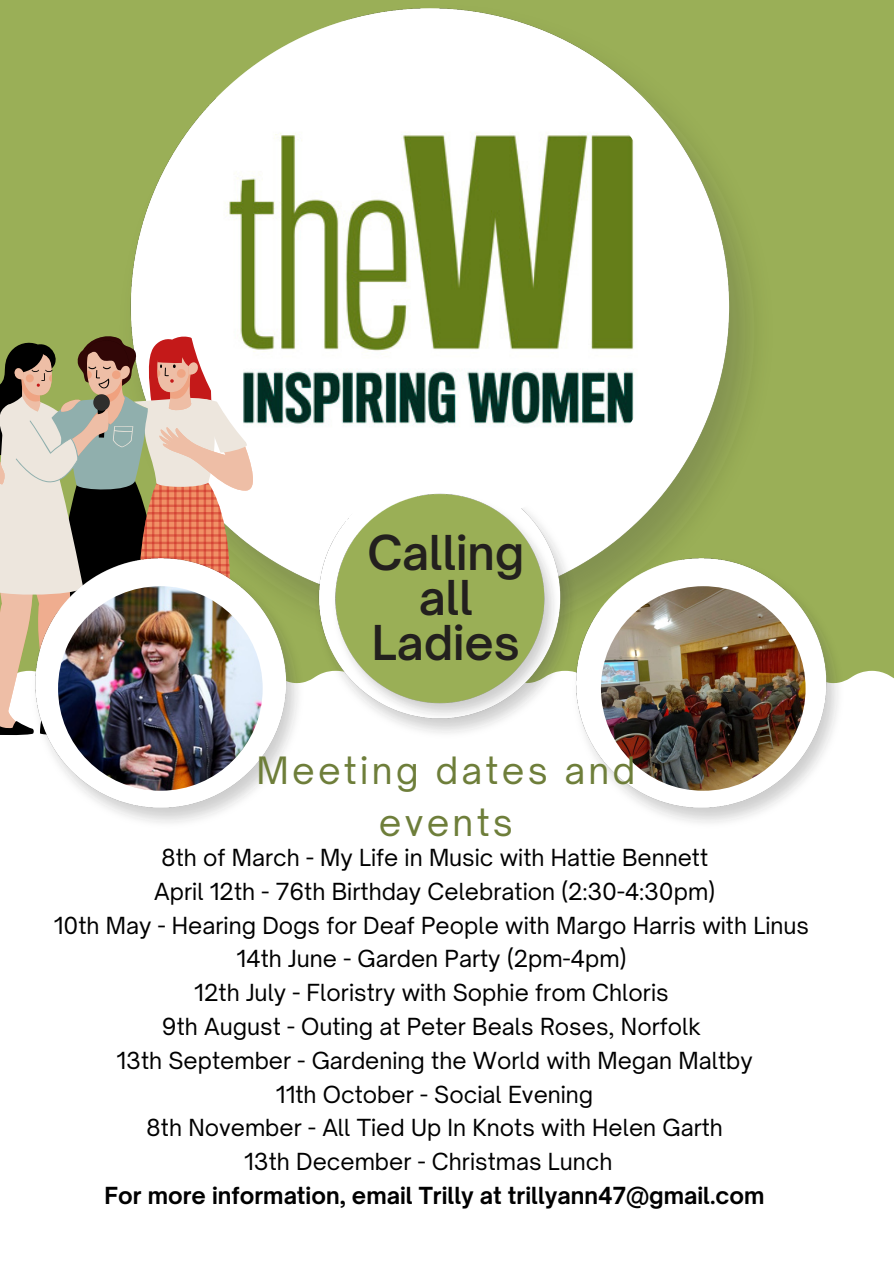
<style>
.page{position:relative;width:894px;height:1264px;background:#fff}
.page>*{position:absolute;margin:0;border:0;box-sizing:border-box;transform-origin:0 0}
.t1{font:600 45.9px/44.8px "Open Sauce One";color:#23201e;text-align:center}
.t2{font:36px/52.9px "Open Sauce One";letter-spacing:.09em;color:#6e7e3a;text-align:center}
.t3{font:22.5px/33.8px "Open Sauce One";color:#000;text-align:center}
.t4{font:700 22.5px "Open Sauce One";color:#000}
</style>
<div class="page">
<div style="left:0;top:0;width:893px;height:1263px;background:#9aaf57"></div>
<div style="left:0;top:671px;width:893px;height:592px;background:#fff"></div>
<img style="left:130px;top:8px;width:620px;height:543px">
<svg style="left:0;top:333px;width:262px;height:404px"></svg>
<img style="left:308px;top:472px;width:275px;height:272px">
<img style="left:184px;top:34px;width:492px;height:491px;border-radius:50%">
<img style="left:327px;top:489px;width:237px;height:236px">
<img style="left:25px;top:551px;width:285px;height:283px">
<img style="left:565px;top:551px;width:285px;height:283px">
<img style="left:58px;top:586px;width:204px;height:204px;border-radius:50%">
<img style="left:600px;top:586px;width:205px;height:204px;border-radius:50%">
<h1 class="t1" style="left:367px;top:530px;width:158px">Calling all<br>Ladies</h1>
<h2 class="t2" style="left:256px;top:743px;width:380px">Meeting dates and events</h2>
<p class="t3" style="left:54px;top:840px;width:756px">8th of March - My Life in Music with Hattie Bennett<br>April 12th - 76th Birthday Celebration (2:30-4:30pm)<br>10th May - Hearing Dogs for Deaf People with Margo Harris with Linus 14th June - Garden Party (2pm-4pm)<br>12th July - Floristry with Sophie from Chloris<br>9th August - Outing at Peter Beals Roses, Norfolk<br>13th September - Gardening the World with Megan Maltby<br>11th October - Social Evening<br>8th November - All Tied Up In Knots with Helen Garth<br>13th December - Christmas Lunch</p>
<p class="t4" style="left:105px;top:1181px;width:661px">For more information, email Trilly at trillyann47@gmail.com</p>
</div>
